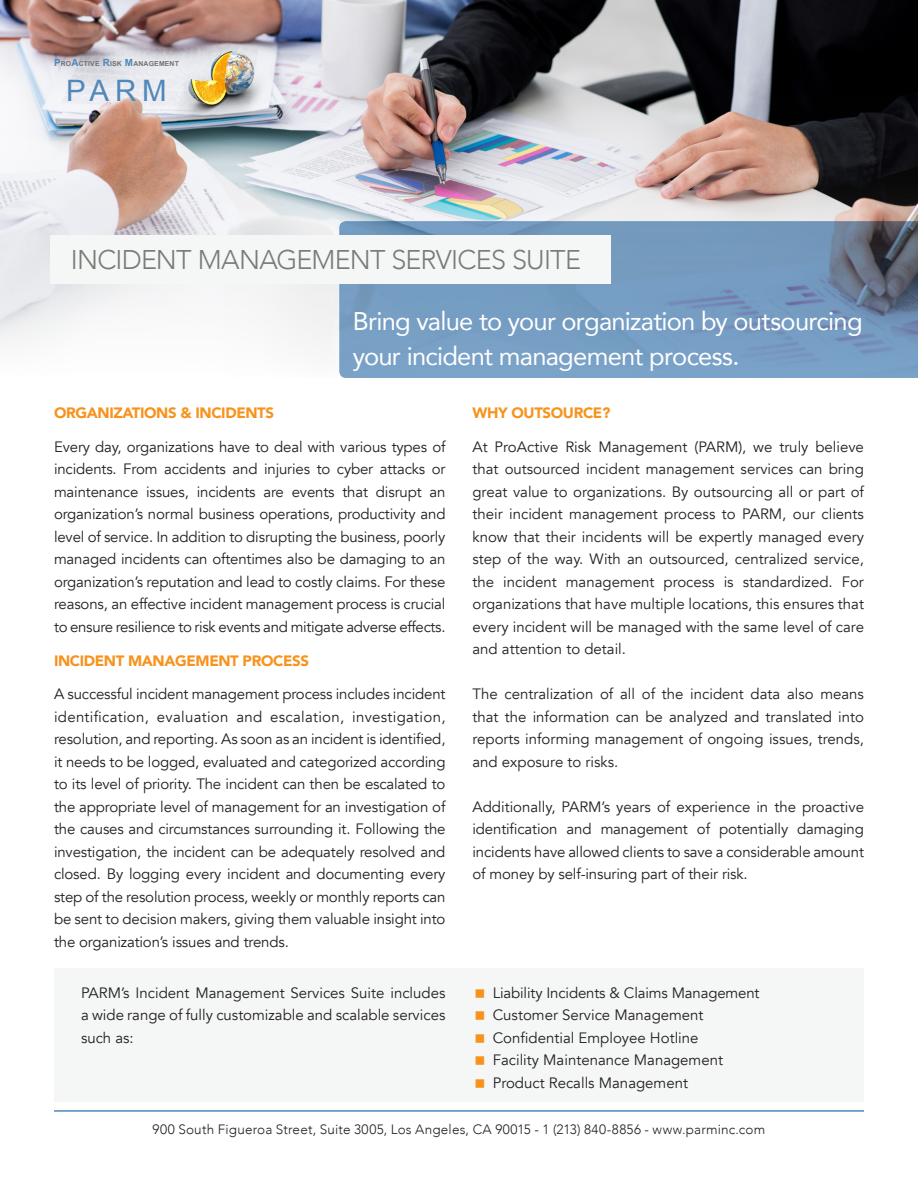
<style>
.page{position:relative;width:918px;height:1188px;background:#fff}
.page>*{position:absolute;margin:0;border:0;box-sizing:border-box;transform-origin:0 0}
.t1{font:29.55px "Arial";color:#5187b9}
.t2{font:300 27px "Avenir";letter-spacing:-.025em;color:#767d77}
.t3{font:25.5px/34.5px "Avenir";letter-spacing:-.03em;color:#fff}
.Texte{font:15px/22.5px "Avenir";color:#231f20;text-align:justify}
.Titre_2{font:900 15px "Avenir";letter-spacing:-.025em;color:#f7931d}
.t4{font:300 13.5px "Avenir";letter-spacing:.015em;color:#231f20}
.t5{font:700 6.9px "Arial";letter-spacing:.02em;color:#737373}
.s1{font-size:9.9px;color:#5187b9}
</style>
<div class="page">
<hr style="left:54px;top:1110px;width:810px;height:2px;background:#5187b9">
<img style="left:0;top:0;width:918px;height:349px">
<svg style="left:339px;top:221px;width:579px;height:157px;background:#7396ba"></svg>
<div style="left:51px;top:235px;width:560px;height:49px;background:#f5f7f6"></div>
<div style="left:54px;top:968px;width:810px;height:134px;background:#f5f7f6"></div>
<img style="left:171px;top:35px;width:103px;height:103px">
<p class="t5" style="left:54px;top:59px;width:126px"><span class="s1">P</span>RO<span class="s1">A</span>CTIVE <span class="s1">R</span>ISK <span class="s1">M</span>ANAGEMENT</p>
<p class="t1" style="left:66px;top:71px;width:102px">PARM</p>
<p class="t2" style="left:71px;top:244px;width:512px">INCIDENT MANAGEMENT SERVICES SUITE</p>
<p class="t3" style="left:353px;top:303px;width:511px">Bring value to your organization by outsourcing your incident management process.</p>
<p class="Titre_2" style="left:54px;top:400px;width:222px">ORGANIZATIONS &amp; INCIDENTS</p>
<p class="Texte" style="left:54px;top:436px;width:393px">Every day, organizations have to deal with various types of incidents. From accidents and injuries to cyber attacks or maintenance issues, incidents are events that disrupt an organization’s normal business operations, productivity and level of service. In addition to disrupting the business, poorly managed incidents can oftentimes also be damaging to an organization’s reputation and lead to costly claims. For these reasons, an effective incident management process is crucial to ensure resilience to risk events and mitigate adverse effects.</p>
<p class="Titre_2" style="left:54px;top:647px;width:256px">INCIDENT MANAGEMENT PROCESS</p>
<p class="Texte" style="left:54px;top:683px;width:393px">A successful incident management process includes incident identification, evaluation and escalation, investigation, resolution, and reporting. As soon as an incident is identified, it needs to be logged, evaluated and categorized according to its level of priority. The incident can then be escalated to the appropriate level of management for an investigation of the causes and circumstances surrounding it. Following the investigation, the incident can be adequately resolved and closed. By logging every incident and documenting every step of the resolution process, weekly or monthly reports can be sent to decision makers, giving them valuable insight into the organization’s issues and trends.</p>
<p class="Titre_2" style="left:472px;top:400px;width:139px">WHY OUTSOURCE?</p>
<p class="Texte" style="left:472px;top:436px;width:393px">At ProActive Risk Management (PARM), we truly believe that outsourced incident management services can bring great value to organizations. By outsourcing all or part of their incident management process to PARM, our clients know that their incidents will be expertly managed every step of the way. With an outsourced, centralized service, the incident management process is standardized. For organizations that have multiple locations, this ensures that every incident will be managed with the same level of care and attention to detail.</p>
<p class="Texte" style="left:472px;top:683px;width:393px">The centralization of all of the incident data also means that the information can be analyzed and translated into reports informing management of ongoing issues, trends, and exposure to risks.</p>
<p class="Texte" style="left:472px;top:796px;width:393px">Additionally, PARM’s years of experience in the proactive identification and management of potentially damaging incidents have allowed clients to save a considerable amount of money by self-insuring part of their risk.</p>
<p class="Texte" style="left:81px;top:981px;width:366px">PARM’s Incident Management Services Suite includes a wide range of fully customizable and scalable services such as:</p>
<p class="Texte" style="left:493px;top:981px;width:268px">Liability Incidents &amp; Claims Management</p>
<p class="Texte" style="left:493px;top:1004px;width:212px">Customer Service Management</p>
<p class="Texte" style="left:493px;top:1026px;width:207px">Confidential Employee Hotline</p>
<p class="Texte" style="left:493px;top:1049px;width:232px">Facility Maintenance Management</p>
<p class="Texte" style="left:493px;top:1071px;width:197px">Product Recalls Management</p>
<p class="t4" style="left:153px;top:1121px;width:614px">900 South Figueroa Street, Suite 3005, Los Angeles, CA 90015 - 1 (213) 840-8856 - www.parminc.com</p>
</div>
